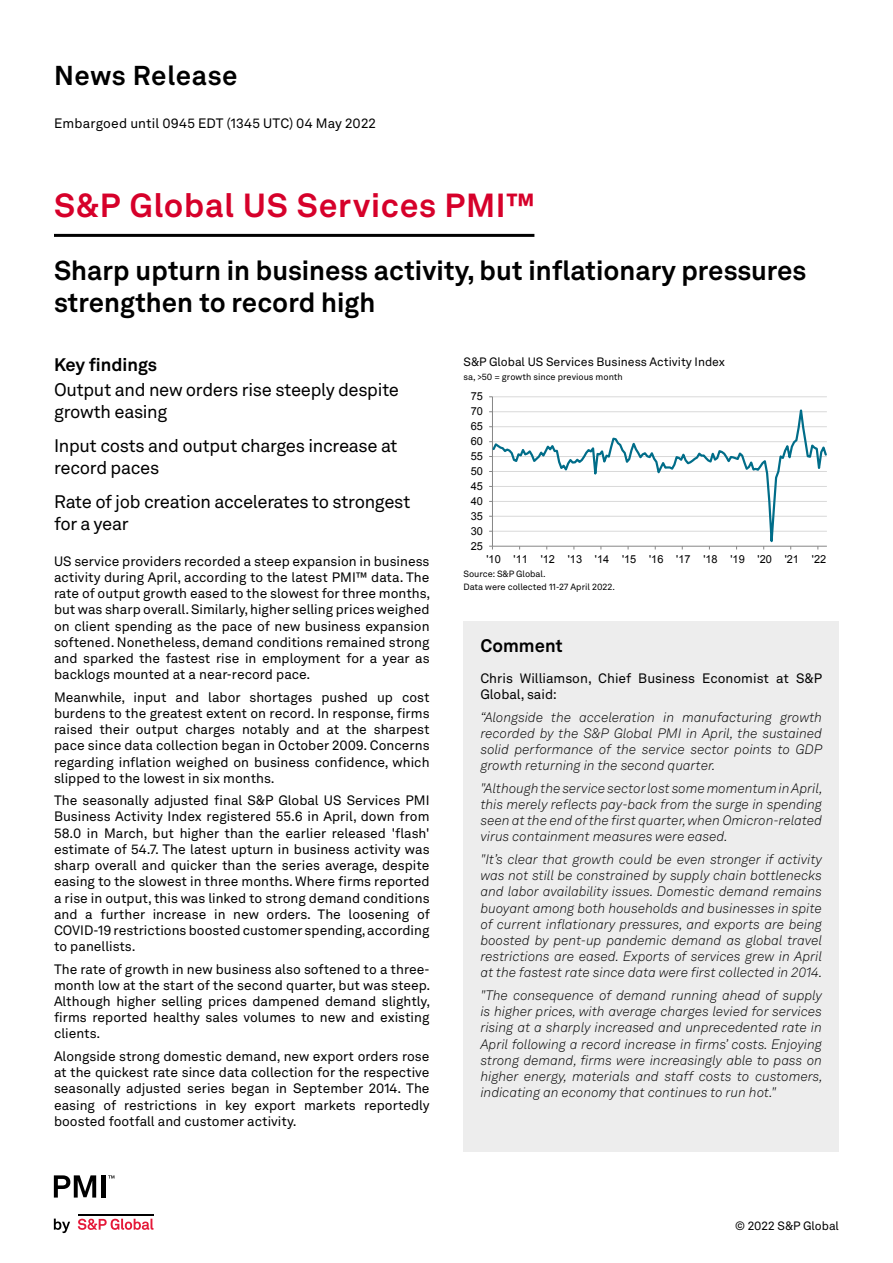
<style>
.page{position:relative;width:893px;height:1263px;background:#fff}
.page>*{position:absolute;margin:0;border:0;box-sizing:border-box;transform-origin:0 0}
.t1{font:700 33px "Akkurat LL";letter-spacing:.02em;color:#d6002a}
.t2{font:700 27px/32.4px "Akkurat LL";color:#000}
.t3{font:700 27px "Akkurat LL";letter-spacing:.025em;color:#000}
.t4{font:18px/21.6px "Akkurat LL";letter-spacing:-.02em;color:#000}
.t5{font:700 18px "Akkurat LL";color:#000}
.t6{font:13.5px/16.2px "Akkurat LL";color:#000;text-align:justify}
.t7{font:italic 300 13.5px/16.2px "Akkurat LL";color:#000;text-align:justify}
.t8{font:12px "Akkurat LL";color:#000}
.t9{font:10.95px "Arial";color:#000}
.t10{font:9px "Akkurat LL";color:#000}
</style>
<div class="page">
<hr style="left:492px;top:396px;width:335px;height:1px;background:#d9d9d9">
<svg style="left:492px;top:397px;width:335px;height:150px"></svg>
<hr style="left:54px;top:234px;width:480px;height:3px;background:#000">
<div style="left:463px;top:621px;width:376px;height:51px;background:#ededed"></div>
<div style="left:463px;top:672px;width:376px;height:480px;background:#ededed"></div>
<svg style="left:54px;top:1218px;width:16px;height:15px"></svg>
<svg style="left:78px;top:1218px;width:75px;height:12px"></svg>
<hr style="left:78px;top:1213px;width:75px;height:2px;background:#000">
<svg style="left:54px;top:1175px;width:42px;height:22px"></svg>
<div style="left:101px;top:1175px;width:5px;height:22px;background:#000"></div>
<svg style="left:108px;top:1175px;width:6px;height:3px"></svg>
<h2 class="t3" style="left:54px;top:55px;width:185px">News Release</h2>
<p class="t6" style="left:54px;top:114px;width:323px">Embargoed until 0945 EDT (1345 UTC) 04 May 2022</p>
<h1 class="t1" style="left:54px;top:180px;width:483px">S&amp;P Global US Services PMI™</h1>
<h2 class="t2" style="left:54px;top:253px;width:754px">Sharp upturn in business activity, but inflationary pressures strengthen to record high</h2>
<h3 class="t5" style="left:54px;top:351px;width:105px">Key findings</h3>
<p class="t8" style="left:463px;top:353px;width:263px">S&amp;P Global US Services Business Activity Index</p>
<p class="t10" style="left:463px;top:370px;width:161px">sa, &gt;50 = growth since previous month</p>
<h3 class="t4" style="left:54px;top:378px;width:347px">Output and new orders rise steeply despite growth easing</h3>
<h3 class="t4" style="left:54px;top:434px;width:345px">Input costs and output charges increase at record paces</h3>
<h3 class="t4" style="left:54px;top:490px;width:358px">Rate of job creation accelerates to strongest for a year</h3>
<p class="t9" style="left:471px;top:389px;width:14px">75</p>
<p class="t9" style="left:471px;top:404px;width:14px">70</p>
<p class="t9" style="left:471px;top:419px;width:14px">65</p>
<p class="t9" style="left:471px;top:434px;width:14px">60</p>
<p class="t9" style="left:471px;top:449px;width:14px">55</p>
<p class="t9" style="left:471px;top:464px;width:14px">50</p>
<p class="t9" style="left:471px;top:479px;width:14px">45</p>
<p class="t9" style="left:471px;top:494px;width:14px">40</p>
<p class="t9" style="left:471px;top:509px;width:14px">35</p>
<p class="t9" style="left:471px;top:524px;width:14px">30</p>
<p class="t6" style="left:54px;top:552px;width:378px">US service providers recorded a steep expansion in business activity during April, according to the latest PMI™ data. The rate of output growth eased to the slowest for three months, but was sharp overall. Similarly, higher selling prices weighed on client spending as the pace of new business expansion softened. Nonetheless, demand conditions remained strong and sparked the fastest rise in employment for a year as backlogs mounted at a near-record pace.</p>
<p class="t6" style="left:54px;top:688px;width:377px">Meanwhile, input and labor shortages pushed up cost burdens to the greatest extent on record. In response, firms raised their output charges notably and at the sharpest pace since data collection began in October 2009. Concerns regarding inflation weighed on business confidence, which slipped to the lowest in six months.</p>
<p class="t6" style="left:54px;top:792px;width:377px">The seasonally adjusted final S&amp;P Global US Services PMI Business Activity Index registered 55.6 in April, down from 58.0 in March, but higher than the earlier released 'flash' estimate of 54.7. The latest upturn in business activity was sharp overall and quicker than the series average, despite easing to the slowest in three months. Where firms reported a rise in output, this was linked to strong demand conditions and a further increase in new orders. The loosening of COVID-19 restrictions boosted customer spending, according to panellists.</p>
<p class="t6" style="left:54px;top:960px;width:378px">The rate of growth in new business also softened to a three&shy;month low at the start of the second quarter, but was steep.<br>Although higher selling prices dampened demand slightly, firms reported healthy sales volumes to new and existing clients.</p>
<p class="t6" style="left:54px;top:1047px;width:377px">Alongside strong domestic demand, new export orders rose at the quickest rate since data collection for the respective seasonally adjusted series began in September 2014. The easing of restrictions in key export markets reportedly boosted footfall and customer activity.</p>
<p class="t9" style="left:471px;top:539px;width:14px">25</p>
<p class="t9" style="left:486px;top:552px;width:341px">'10 '11 '12 '13 '14 '15 '16 '17 '18 '19 '20 '21 '22</p>
<p class="t10" style="left:463px;top:567px;width:84px">Source: S&amp;P Global.</p>
<p class="t10" style="left:463px;top:580px;width:153px">Data were collected 11-27 April 2022.</p>
<h3 class="t5" style="left:480px;top:632px;width:84px">Comment</h3>
<p class="t6" style="left:480px;top:669px;width:343px">Chris Williamson, Chief Business Economist at S&amp;P<br>Global, said:</p>
<p class="t7" style="left:480px;top:708px;width:343px">“Alongside the acceleration in manufacturing growth recorded by the S&amp;P Global PMI in April, the sustained solid performance of the service sector points to GDP growth returning in the second quarter.</p>
<p class="t7" style="left:480px;top:779px;width:344px">"Although the service sector lost some momentum in April, this merely reflects pay-back from the surge in spending seen at the end of the first quarter, when Omicron-related virus containment measures were eased.</p>
<p class="t7" style="left:480px;top:851px;width:343px">"It’s clear that growth could be even stronger if activity was not still be constrained by supply chain bottlenecks and labor availability issues. Domestic demand remains buoyant among both households and businesses in spite of current inflationary pressures, and exports are being boosted by pent-up pandemic demand as global travel restrictions are eased. Exports of services grew in April at the fastest rate since data were first collected in 2014.</p>
<p class="t7" style="left:480px;top:987px;width:344px">"The consequence of demand running ahead of supply is higher prices, with average charges levied for services rising at a sharply increased and unprecedented rate in April following a record increase in firms’ costs. Enjoying strong demand, firms were increasingly able to pass on higher energy, materials and staff costs to customers, indicating an economy that continues to run hot."</p>
<p class="t8" style="left:735px;top:1216px;width:105px">© 2022 S&amp;P Global</p>
</div>
